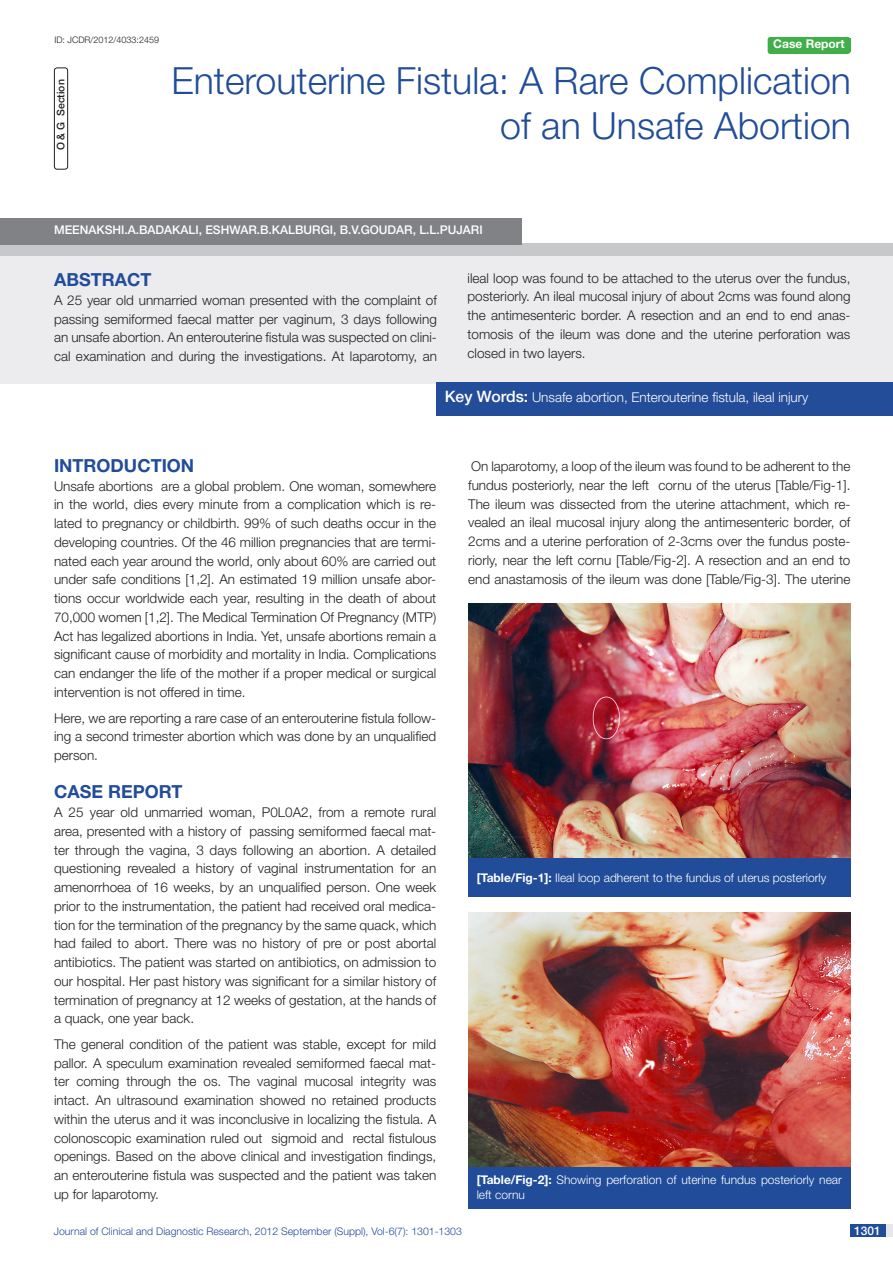
<style>
.page{position:relative;width:893px;height:1263px;background:#fff}
.page>*{position:absolute;margin:0;border:0;box-sizing:border-box;transform-origin:0 0}
.t1{font:300 37.5px/45px "Helvetica Neue";color:#214c99;text-align:right}
.Level_1{font:700 18px "Helvetica Neue";color:#214c99}
.Abstract_head{font:700 18px "Helvetica Neue";color:#214c99}
.Body_text{font:300 13.5px/18.8px "Helvetica Neue";color:#231f20;text-align:justify}
.Abstract_text{font:300 13.5px/18.8px "Helvetica Neue";color:#231f20;text-align:justify}
.t2{font:300 13.5px "Helvetica Neue";color:#fff}
.Table_text{font:300 12px/14.4px "Helvetica Neue";color:#fff}
.Author{font:500 12px "Helvetica Neue";color:#fff}
.t3{font:700 12px "Helvetica Neue";color:#fff}
.t4{font:300 10.5px "Helvetica Neue";color:#214c99}
.t5{font:500 10.5px "Helvetica Neue";color:#231f20}
.DOI{font:300 9px "Helvetica Neue";color:#231f20}
.s1{color:#244d99}
.s2{font-weight:500;font-size:15.75px}
.s3{font-weight:700}
</style>
<div class="page">
<div style="left:850px;top:1224px;width:43px;height:13px;background:#e6e7e9"></div>
<div style="left:850px;top:1224px;width:35px;height:13px;background:#214c99"></div>
<div style="left:768px;top:37px;width:82px;height:17px;background:#40ae49;border-radius:3px"></div>
<div style="left:767px;top:39px;width:83px;height:13px;background:#40ae49"></div>
<div style="left:0;top:247px;width:893px;height:136px;background:#ececee"></div>
<div style="left:0;top:244px;width:893px;height:12px;background:#c7c8ca"></div>
<div style="left:436px;top:382px;width:457px;height:33px;background:#244d99"></div>
<div style="left:0;top:218px;width:522px;height:27px;background:#808285"></div>
<div style="left:54px;top:68px;width:14px;height:102px;border:1px solid #231f20;border-radius:3px"></div>
<div style="left:468px;top:1165px;width:382px;height:43px;background:#214c99"></div>
<img style="left:468px;top:913px;width:382px;height:253px">
<div style="left:468px;top:856px;width:382px;height:41px;background:#214c99"></div>
<img style="left:468px;top:604px;width:382px;height:254px">
<p class="DOI" style="left:54px;top:35px;width:106px">ID: JCDR/2012/4033:2459</p>
<p class="t3" style="left:773px;top:37px;width:73px">Case Report</p>
<p class="t1" style="left:172px;top:57px;width:681px">Enterouterine Fistula: A Rare Complication of an Unsafe Abortion</p>
<p class="t5" style="left:54px;top:150px;width:73px;rotate:-90deg">O &amp; G SECTION</p>
<p class="Author" style="left:54px;top:223px;width:430px">MEENAKSHI.A.BADAKALI, ESHWAR.B.KALBURGI, B.V.GOUDAR, L.L.PUJARI</p>
<p class="Abstract_head" style="left:54px;top:269px;width:99px">ABST<span class="s1">RAC</span>T</p>
<p class="Abstract_text" style="left:54px;top:290px;width:384px">A 25 year old unmarried woman presented with the complaint of passing semiformed faecal matter per vaginum, 3 days following an unsafe abortion. An enterouterine fistula was suspected on clini&shy;cal examination and during the investigations. At laparotomy, an</p>
<p class="Abstract_text" style="left:468px;top:268px;width:384px">ileal loop was found to be attached to the uterus over the fundus, posteriorly. An ileal mucosal injury of about 2cms was found along the antimesenteric border. A resection and an end to end anas&shy;tomosis of the ileum was done and the uterine perforation was closed in two layers.</p>
<p class="t2" style="left:445px;top:389px;width:365px"><span class="s2">KEY WORDS:</span> Unsafe abortion, Enterouterine fistula, ileal injury</p>
<p class="Level_1" style="left:54px;top:454px;width:142px">INTRODUCTION</p>
<p class="Body_text" style="left:54px;top:476px;width:384px">Unsafe abortions are a global problem. One woman, somewhere in the world, dies every minute from a complication which is re&shy;lated to pregnancy or childbirth. 99% of such deaths occur in the developing countries. Of the 46 million pregnancies that are termi&shy;nated each year around the world, only about 60% are carried out under safe conditions [1,2]. An estimated 19 million unsafe abor&shy;tions occur worldwide each year, resulting in the death of about 70,000 women [1,2]. The Medical Termination Of Pregnancy (MTP)<br>Act has legalized abortions in India. Yet, unsafe abortions remain a significant cause of morbidity and mortality in India. Complications can endanger the life of the mother if a proper medical or surgical intervention is not offered in time.</p>
<p class="Body_text" style="left:54px;top:708px;width:384px">Here, we are reporting a rare case of an enterouterine fistula follow&shy;ing a second trimester abortion which was done by an unqualified person.</p>
<p class="Level_1" style="left:54px;top:781px;width:104px">Case report</p>
<p class="Body_text" style="left:54px;top:803px;width:384px">A 25 year old unmarried woman, P0L0A2, from a remote rural area, presented with a history of passing semiformed faecal mat&shy;ter through the vagina, 3 days following an abortion. A detailed questioning revealed a history of vaginal instrumentation for an amenorrhoea of 16 weeks, by an unqualified person. One week prior to the instrumentation, the patient had received oral medica&shy;tion for the termination of the pregnancy by the same quack, which had failed to abort. There was no history of pre or post abortal antibiotics. The patient was started on antibiotics, on admission to our hospital. Her past history was significant for a similar history of termination of pregnancy at 12 weeks of gestation, at the hands of a quack, one year back.</p>
<p class="Body_text" style="left:54px;top:1034px;width:384px">The general condition of the patient was stable, except for mild pallor. A speculum examination revealed semiformed faecal mat&shy;ter coming through the os. The vaginal mucosal integrity was intact. An ultrasound examination showed no retained products within the uterus and it was inconclusive in localizing the fistula. A colonoscopic examination ruled out sigmoid and rectal fistulous openings. Based on the above clinical and investigation findings, an enterouterine fistula was suspected and the patient was taken up for laparotomy.</p>
<p class="Body_text" style="left:468px;top:457px;width:384px">On laparotomy, a loop of the ileum was found to be adherent to the fundus posteriorly, near the left cornu of the uterus [Table/Fig-1].<br>The ileum was dissected from the uterine attachment, which re&shy;vealed an ileal mucosal injury along the antimesenteric border, of 2cms and a uterine perforation of 2-3cms over the fundus poste&shy;riorly, near the left cornu [Table/Fig-2]. A resection and an end to end anastamosis of the ileum was done [Table/Fig-3]. The uterine</p>
<p class="Table_text" style="left:477px;top:870px;width:351px"><span class="s3">[Table/Fig-1]:</span> Ileal loop adherent to the fundus of uterus posteriorly</p>
<p class="Table_text" style="left:477px;top:1173px;width:367px"><span class="s3">[Table/Fig-2]:</span> Showing perforation of uterine fundus posteriorly near left cornu</p>
<p class="t4" style="left:54px;top:1225px;width:410px">Journal of Clinical and Diagnostic Research, 2012 September (Suppl), Vol-6(7): 1301-1303</p>
<p class="Author" style="left:854px;top:1223px;width:28px">1301</p>
</div>
